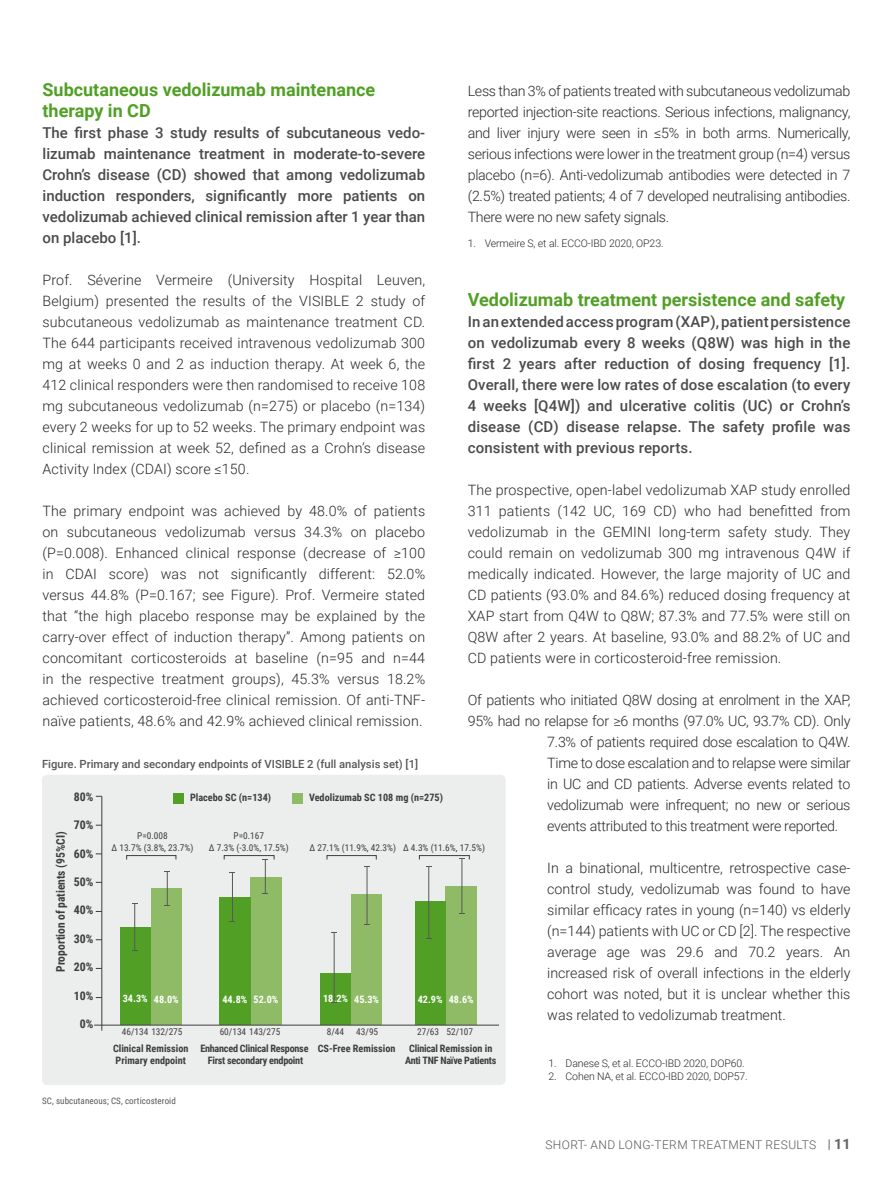
<style>
.page{position:relative;width:893px;height:1191px;background:#fff}
.page>*{position:absolute;margin:0;border:0;box-sizing:border-box;transform-origin:0 0}
.t1{font:700 18px/21px "Roboto";color:#51a025}
.t2{font:500 15px/21px "Roboto";color:#4b4b4d;text-align:justify}
.t3{font:300 14.25px/21px "Roboto";letter-spacing:-.02em;color:#282829;text-align:justify}
.t4{font:300 12px "Roboto";letter-spacing:.035em;color:#58585a}
.t5{font:700 11.85px "Roboto Condensed";color:#3e3d40}
.t6{font:500 11.25px "Roboto";color:#58585a}
.t7{font:300 10.5px "Roboto";letter-spacing:-.01em;color:#282829}
.t8{font:700 10.2px/12.3px "Roboto Condensed";color:#3e3d40}
.t9{font:700 10.2px/12.3px "Roboto Condensed";letter-spacing:-.025em;color:#3e3d40;text-align:center}
.t10{font:700 10.2px "Roboto Condensed";color:#fff}
.t11{font:9.3px/11.2px "Roboto Condensed";color:#3e3d40;text-align:center}
.t12{font:9px "Roboto Condensed";letter-spacing:.01em;color:#58585a}
.s1{font-weight:700;font-size:14.25px;color:#616264}
</style>
<div class="page">
<div style="left:42px;top:775px;width:464px;height:310px;background:#eceded;border-radius:5px"></div>
<div style="left:351px;top:894px;width:31px;height:130px;background:#8fbb67"></div>
<div style="left:320px;top:973px;width:31px;height:52px;background:#51a025"></div>
<div style="left:446px;top:886px;width:31px;height:138px;background:#8fbb67"></div>
<div style="left:415px;top:901px;width:31px;height:124px;background:#51a025"></div>
<div style="left:327px;top:855px;width:50px;height:5px;border:1px solid #3e3d40"></div>
<div style="left:419px;top:855px;width:51px;height:5px;border:1px solid #3e3d40"></div>
<div style="left:151px;top:888px;width:31px;height:136px;background:#8fbb67"></div>
<div style="left:120px;top:927px;width:31px;height:98px;background:#51a025"></div>
<div style="left:173px;top:793px;width:11px;height:10px;background:#51a025"></div>
<div style="left:292px;top:793px;width:11px;height:10px;background:#8fbb67"></div>
<div style="left:250px;top:877px;width:31px;height:147px;background:#8fbb67"></div>
<div style="left:219px;top:897px;width:31px;height:128px;background:#51a025"></div>
<hr style="left:94px;top:1024px;width:405px;height:1px;background:#3e3d40">
<hr style="left:101px;top:796px;width:1px;height:234px;background:#3e3d40">
<div style="left:126px;top:855px;width:50px;height:5px;border:1px solid #3e3d40"></div>
<div style="left:224px;top:855px;width:51px;height:5px;border:1px solid #3e3d40"></div>
<hr style="left:134px;top:903px;width:1px;height:47px;background:#58585a">
<hr style="left:167px;top:871px;width:1px;height:34px;background:#58585a">
<hr style="left:232px;top:873px;width:1px;height:48px;background:#58585a">
<hr style="left:265px;top:860px;width:1px;height:34px;background:#58585a">
<hr style="left:334px;top:933px;width:1px;height:69px;background:#58585a">
<hr style="left:367px;top:866px;width:1px;height:58px;background:#58585a">
<hr style="left:428px;top:866px;width:1px;height:72px;background:#58585a">
<hr style="left:461px;top:858px;width:1px;height:55px;background:#58585a">
<p class="t1" style="left:43px;top:78px;width:334px">Subcutaneous vedolizumab maintenance therapy in CD</p>
<p class="t2" style="left:43px;top:122px;width:384px">The first phase 3 study results of subcutaneous vedo&shy;lizumab maintenance treatment in moderate-to-severe Crohn’s disease (CD) showed that among vedolizumab induction responders, significantly more patients on vedolizumab achieved clinical remission after 1 year than on placebo [1].</p>
<p class="t3" style="left:43px;top:269px;width:384px">Prof. Séverine Vermeire (University Hospital Leuven, Belgium) presented the results of the VISIBLE 2 study of subcutaneous vedolizumab as maintenance treatment CD.<br>The 644 participants received intravenous vedolizumab 300 mg at weeks 0 and 2 as induction therapy. At week 6, the 412 clinical responders were then randomised to receive 108 mg subcutaneous vedolizumab (n=275) or placebo (n=134) every 2 weeks for up to 52 weeks. The primary endpoint was clinical remission at week 52, defined as a Crohn’s disease Activity Index (CDAI) score ≤150.</p>
<p class="t3" style="left:43px;top:500px;width:384px">The primary endpoint was achieved by 48.0% of patients on subcutaneous vedolizumab versus 34.3% on placebo (P=0.008). Enhanced clinical response (decrease of ≥100 in CDAI score) was not significantly different: 52.0% versus 44.8% (P=0.167; see Figure). Prof. Vermeire stated that “the high placebo response may be explained by the carry-over effect of induction therapy”. Among patients on concomitant corticosteroids at baseline (n=95 and n=44 in the respective treatment groups), 45.3% versus 18.2% achieved corticosteroid-free clinical remission. Of anti-TNF&shy;naïve patients, 48.6% and 42.9% achieved clinical remission.</p>
<p class="t3" style="left:468px;top:80px;width:384px">Less than 3% of patients treated with subcutaneous vedolizumab reported injection-site reactions. Serious infections, malignancy, and liver injury were seen in ≤5% in both arms. Numerically, serious infections were lower in the treatment group (n=4) versus placebo (n=6). Anti-vedolizumab antibodies were detected in 7 (2.5%) treated patients; 4 of 7 developed neutralising antibodies.<br>There were no new safety signals.</p>
<p class="t7" style="left:468px;top:236px;width:197px">1. Vermeire S, et al. ECCO-IBD 2020, OP23.</p>
<p class="t1" style="left:468px;top:288px;width:379px">Vedolizumab treatment persistence and safety</p>
<p class="t2" style="left:468px;top:311px;width:384px">In an extended access program (XAP), patient persistence on vedolizumab every 8 weeks (Q8W) was high in the first 2 years after reduction of dosing frequency [1].<br>Overall, there were low rates of dose escalation (to every 4 weeks [Q4W]) and ulcerative colitis (UC) or Crohn’s disease (CD) disease relapse. The safety profile was consistent with previous reports.</p>
<p class="t3" style="left:468px;top:479px;width:384px">The prospective, open-label vedolizumab XAP study enrolled 311 patients (142 UC, 169 CD) who had benefitted from vedolizumab in the GEMINI long-term safety study. They could remain on vedolizumab 300 mg intravenous Q4W if medically indicated. However, the large majority of UC and CD patients (93.0% and 84.6%) reduced dosing frequency at XAP start from Q4W to Q8W; 87.3% and 77.5% were still on Q8W after 2 years. At baseline, 93.0% and 88.2% of UC and CD patients were in corticosteroid-free remission.</p>
<p class="t3" style="left:468px;top:689px;width:384px">Of patients who initiated Q8W dosing at enrolment in the XAP,</p>
<p class="t3" style="left:468px;top:710px;width:384px">95% had no relapse for ≥6 months (97.0% UC, 93.7% CD). Only</p>
<p class="t3" style="left:547px;top:731px;width:305px">7.3% of patients required dose escalation to Q4W.</p>
<p class="t3" style="left:547px;top:752px;width:305px">Time to dose escalation and to relapse were similar</p>
<p class="t3" style="left:547px;top:773px;width:305px">in UC and CD patients. Adverse events related to</p>
<p class="t3" style="left:547px;top:794px;width:305px">vedolizumab were infrequent; no new or serious</p>
<p class="t3" style="left:547px;top:815px;width:293px">events attributed to this treatment were reported.</p>
<p class="t3" style="left:547px;top:857px;width:305px">In a binational, multicentre, retrospective case&shy;control study, vedolizumab was found to have similar efficacy rates in young (n=140) vs elderly (n=144) patients with UC or CD [2]. The respective average age was 29.6 and 70.2 years. An increased risk of overall infections in the elderly cohort was noted, but it is unclear whether this was related to vedolizumab treatment.</p>
<p class="t7" style="left:549px;top:1056px;width:198px">1. Danese S, et al. ECCO-IBD 2020, DOP60.</p>
<p class="t7" style="left:549px;top:1068px;width:201px">2. Cohen NA, et al. ECCO-IBD 2020, DOP57.</p>
<p class="t6" style="left:42px;top:756px;width:378px">Figure. Primary and secondary endpoints of VISIBLE 2 (full analysis set) [1]</p>
<p class="t5" style="left:74px;top:788px;width:21px">80%</p>
<p class="t5" style="left:74px;top:816px;width:21px">70%</p>
<p class="t5" style="left:74px;top:845px;width:21px">60%</p>
<p class="t5" style="left:74px;top:873px;width:21px">50%</p>
<p class="t5" style="left:74px;top:902px;width:21px">40%</p>
<p class="t5" style="left:74px;top:930px;width:21px">30%</p>
<p class="t5" style="left:74px;top:958px;width:21px">20%</p>
<p class="t5" style="left:74px;top:987px;width:21px">10%</p>
<p class="t5" style="left:80px;top:1015px;width:15px">0%</p>
<p class="t8" style="left:190px;top:791px;width:83px">Placebo SC (n=134)</p>
<p class="t8" style="left:309px;top:791px;width:135px">Vedolizumab SC 108 mg (n=275)</p>
<p class="t5" style="left:52px;top:971px;width:141px;rotate:-90deg">Proportion of patients (95%CI)</p>
<p class="t11" style="left:112px;top:830px;width:83px">P=0.008<br>∆ 13.7% (3.8%, 23.7%)</p>
<p class="t11" style="left:209px;top:830px;width:81px">P=0.167<br>∆ 7.3% (-3.0%, 17.5%)</p>
<p class="t11" style="left:310px;top:841px;width:177px">∆ 27.1% (11.9%, 42.3%) ∆ 4.3% (11.6%, 17.5%)</p>
<p class="t10" style="left:123px;top:991px;width:58px">34.3% 48.0%</p>
<p class="t10" style="left:222px;top:992px;width:58px">44.8% 52.0%</p>
<p class="t10" style="left:323px;top:991px;width:58px">18.2% 45.3%</p>
<p class="t10" style="left:418px;top:992px;width:58px">42.9% 48.6%</p>
<p class="t11" style="left:122px;top:1025px;width:62px">46/134 132/275</p>
<p class="t11" style="left:220px;top:1025px;width:62px">60/134 143/275</p>
<p class="t11" style="left:327px;top:1025px;width:19px">8/44</p>
<p class="t11" style="left:356px;top:1025px;width:23px">43/95</p>
<p class="t11" style="left:417px;top:1025px;width:57px">27/63 52/107</p>
<p class="t9" style="left:200px;top:1041px;width:110px">Enhanced Clinical Response<br>First secondary endpoint</p>
<p class="t9" style="left:405px;top:1041px;width:93px">Clinical Remission in<br>Anti TNF Naïve Patients</p>
<p class="t8" style="left:113px;top:1041px;width:77px">Clinical Remission<br>Primary endpoint</p>
<p class="t8" style="left:318px;top:1041px;width:79px">CS-Free Remission</p>
<p class="t12" style="left:42px;top:1094px;width:135px">SC, subcutaneous; CS, corticosteroid</p>
<p class="t4" style="left:545px;top:1136px;width:307px">SHORT- AND LONG-TERM TREATMENT RESULTS <span class="s1">11</span></p>
</div>
